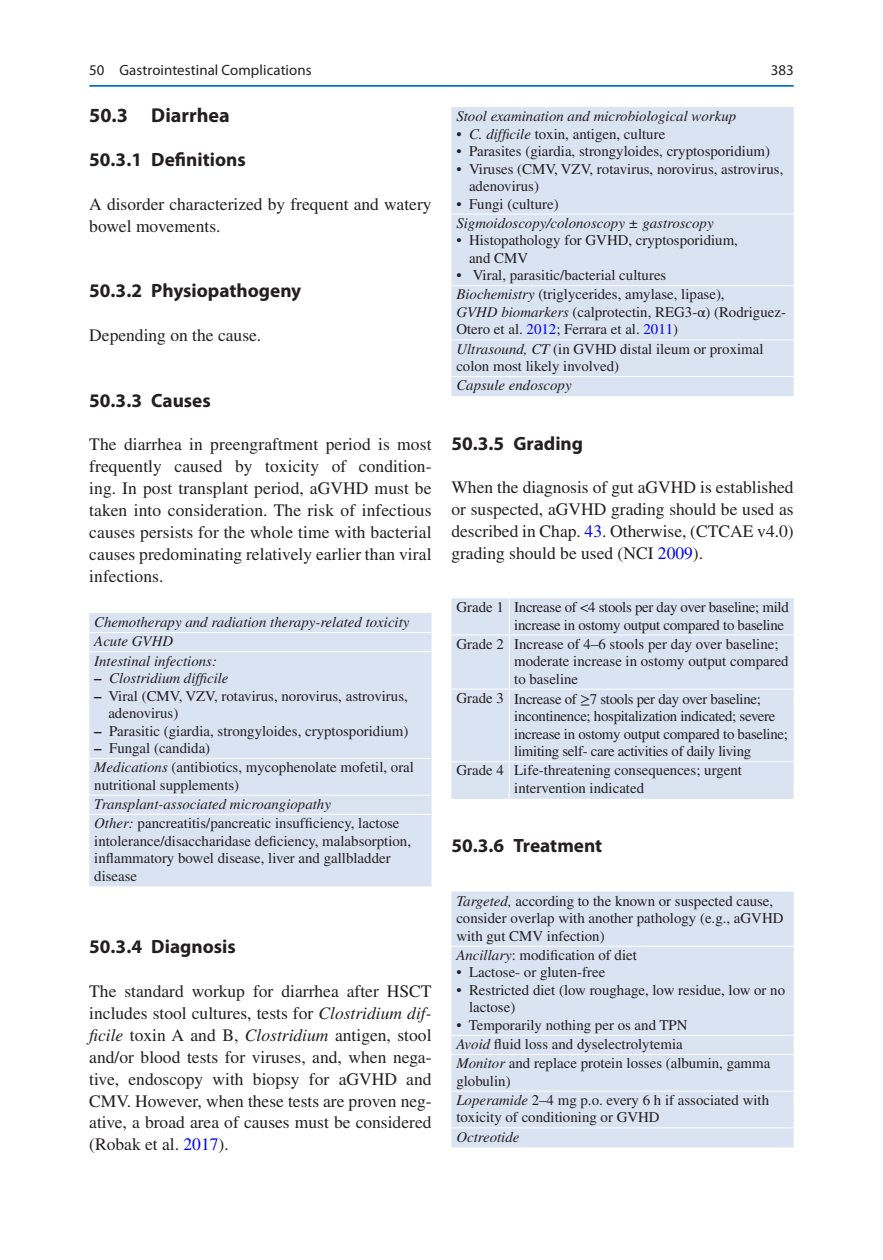
<style>
.page{position:relative;width:883px;height:1260px;background:#fff}
.page>*{position:absolute;margin:0;border:0;box-sizing:border-box;transform-origin:0 0}
.t1{font:700 20.12px "Ybdrrb Myriad Pro";color:#231f20}
.t2{font:700 19.25px "Ybdrrb Myriad Pro";color:#231f20}
.t3{font:17.5px/21.9px "Fgqhbt Times LT Std";color:#231f20;text-align:justify}
.t4{font:14.88px/17.5px "Fgqhbt Times LT Std";color:#231f20}
.t5{font:14.88px/17.5px "Fgqhbt Times LT Std";letter-spacing:-.02em;color:#231f20}
.t6{font:italic 14.88px/19.2px "Vnphgr Times LT Std";color:#231f20}
.t7{font:14.88px "Qljbfg Myriad Pro";letter-spacing:.005em;color:#231f20}
.t8{font:14.88px "Pjtysq Myriad Pro";color:#231f20}
.s1{font-family:"Rmvrbq Times LT Std";font-weight:700;font-style:normal}
.s2{font-family:"Rmvrbq Times LT Std";font-weight:700}
.s3{font-family:"Vnphgr Times LT Std";font-style:italic}
.s4{color:#0000fa}
.s5{font-family:"Jtrstp STIX General"}
</style>
<div class="page">
<div style="left:89px;top:613px;width:343px;height:273px;background:#d9e3f2"></div>
<hr style="left:89px;top:632px;width:343px;height:1px;background:#fff">
<hr style="left:89px;top:651px;width:343px;height:1px;background:#fff">
<hr style="left:89px;top:758px;width:343px;height:1px;background:#fff">
<hr style="left:89px;top:795px;width:343px;height:1px;background:#fff">
<hr style="left:89px;top:814px;width:343px;height:1px;background:#fff">
<div style="left:451px;top:107px;width:343px;height:289px;background:#d9e3f2"></div>
<hr style="left:451px;top:214px;width:343px;height:1px;background:#fff">
<hr style="left:451px;top:285px;width:343px;height:1px;background:#fff">
<hr style="left:451px;top:340px;width:343px;height:1px;background:#fff">
<hr style="left:451px;top:376px;width:343px;height:1px;background:#fff">
<div style="left:451px;top:598px;width:343px;height:201px;background:#d9e3f2"></div>
<hr style="left:509px;top:598px;width:1px;height:37px;background:#fff">
<hr style="left:451px;top:635px;width:58px;height:1px;background:#fff">
<hr style="left:509px;top:635px;width:285px;height:1px;background:#fff">
<hr style="left:509px;top:635px;width:1px;height:54px;background:#fff">
<hr style="left:451px;top:689px;width:58px;height:1px;background:#fff">
<hr style="left:509px;top:689px;width:285px;height:1px;background:#fff">
<hr style="left:509px;top:690px;width:1px;height:71px;background:#fff">
<hr style="left:509px;top:761px;width:285px;height:1px;background:#fff">
<hr style="left:451px;top:761px;width:58px;height:1px;background:#fff">
<hr style="left:509px;top:762px;width:1px;height:37px;background:#fff">
<div style="left:451px;top:892px;width:343px;height:255px;background:#d9e3f2"></div>
<hr style="left:451px;top:946px;width:343px;height:1px;background:#fff">
<hr style="left:451px;top:1035px;width:343px;height:1px;background:#fff">
<hr style="left:451px;top:1054px;width:343px;height:1px;background:#fff">
<hr style="left:451px;top:1091px;width:343px;height:1px;background:#fff">
<hr style="left:451px;top:1127px;width:343px;height:1px;background:#fff">
<hr style="left:89px;top:85px;width:705px;height:2px;background:#0073bc">
<p class="t7" style="left:89px;top:61px;width:224px">50 Gastrointestinal Complications</p>
<h1 class="t1" style="left:89px;top:102px;width:142px">50.3 Diarrhea</h1>
<p class="t2" style="left:89px;top:147px;width:158px">50.3.1 Definitions</p>
<p class="t3" style="left:89px;top:193px;width:344px">A disorder characterized by frequent and watery bowel movements.</p>
<p class="t2" style="left:89px;top:278px;width:214px">50.3.2 Physiopathogeny</p>
<p class="t3" style="left:89px;top:324px;width:174px">Depending on the cause.</p>
<p class="t2" style="left:89px;top:388px;width:123px">50.3.3 Causes</p>
<p class="t3" style="left:89px;top:433px;width:344px">The diarrhea in preengraftment period is most frequently caused by toxicity of condition&shy;ing. In post transplant period, aGVHD must be taken into consideration. The risk of infectious causes persists for the whole time with bacterial causes predominating relatively earlier than viral infections.</p>
<p class="t6" style="left:94px;top:613px;width:317px">Chemotherapy and radiation therapy-related toxicity<br>Acute GVHD<br>Intestinal infections:</p>
<p class="t6" style="left:94px;top:668px;width:136px"><span class="s1">–</span> Clostridium difficile</p>
<p class="t4" style="left:108px;top:687px;width:301px;text-indent:-14px"><span class="s2">–</span> Viral (CMV, VZV, rotavirus, norovirus, astrovirus, adenovirus)</p>
<p class="t4" style="left:94px;top:722px;width:316px"><span class="s2">–</span> Parasitic (giardia, strongyloides, cryptosporidium)</p>
<p class="t4" style="left:94px;top:738px;width:321px;line-height:19.2px"><span class="s2">–</span> Fungal (candida)<br><span class="s3">Medications</span> (antibiotics, mycophenolate mofetil, oral</p>
<p class="t4" style="left:94px;top:776px;width:147px">nutritional supplements)</p>
<p class="t6" style="left:94px;top:794px;width:238px">Transplant-associated microangiopathy</p>
<p class="t4" style="left:94px;top:814px;width:318px"><span class="s3">Other:</span> pancreatitis/pancreatic insufficiency, lactose intolerance/disaccharidase deficiency, malabsorption, inflammatory bowel disease, liver and gallbladder disease</p>
<p class="t2" style="left:89px;top:934px;width:148px">50.3.4 Diagnosis</p>
<p class="t3" style="left:89px;top:980px;width:344px">The standard workup for diarrhea after HSCT includes stool cultures, tests for <span class="s3">Clostridium dif&shy;ficile</span> toxin A and B, <span class="s3">Clostridium</span> antigen, stool and/or blood tests for viruses, and, when nega&shy;tive, endoscopy with biopsy for aGVHD and CMV. However, when these tests are proven neg&shy;ative, a broad area of causes must be considered (Robak et al. <span class="s4">2017</span>).</p>
<p class="t8" style="left:771px;top:61px;width:24px">383</p>
<p class="t6" style="left:456px;top:107px;width:281px">Stool examination and microbiological workup</p>
<p class="t4" style="left:456px;top:125px;width:210px"><span class="s3">• C. difficile</span> toxin, antigen, culture</p>
<p class="t4" style="left:456px;top:142px;width:315px"><span class="s3">•</span> Parasites (giardia, strongyloides, cryptosporidium)</p>
<p class="t4" style="left:469px;top:160px;width:316px;text-indent:-13px"><span class="s3">•</span> Viruses (CMV, VZV, rotavirus, norovirus, astrovirus, adenovirus)</p>
<p class="t4" style="left:456px;top:195px;width:104px"><span class="s3">•</span> Fungi (culture)</p>
<p class="t6" style="left:456px;top:213px;width:259px">Sigmoidoscopy/colonoscopy ± gastroscopy</p>
<p class="t4" style="left:469px;top:232px;width:270px;text-indent:-13px"><span class="s3">•</span> Histopathology for GVHD, cryptosporidium, and CMV</p>
<p class="t4" style="left:456px;top:266px;width:270px;line-height:19.2px"><span class="s3">•</span> Viral, parasitic/bacterial cultures<br><span class="s3">Biochemistry</span> (triglycerides, amylase, lipase),</p>
<p class="t4" style="left:456px;top:303px;width:331px"><span class="s3">GVHD biomarkers</span> (calprotectin, REG3-<span class="s5">α</span>) (Rodriguez-<br>Otero et al. <span class="s4">2012</span>; Ferrara et al. <span class="s4">2011</span>)</p>
<p class="t4" style="left:456px;top:340px;width:309px"><span class="s3">Ultrasound, CT</span> (in GVHD distal ileum or proximal colon most likely involved)</p>
<p class="t6" style="left:456px;top:376px;width:117px">Capsule endoscopy</p>
<p class="t2" style="left:451px;top:431px;width:133px">50.3.5 Grading</p>
<p class="t3" style="left:451px;top:476px;width:344px">When the diagnosis of gut aGVHD is established or suspected, aGVHD grading should be used as described in Chap. <span class="s4">43</span>. Otherwise, (CTCAE v4.0) grading should be used (NCI <span class="s4">2009</span>).</p>
<p class="t5" style="left:514px;top:598px;width:276px;text-indent:-58px">Grade 1 Increase of &lt;4 stools per day over baseline; mild increase in ostomy output compared to baseline</p>
<p class="t4" style="left:514px;top:635px;width:276px;text-indent:-58px">Grade 2 Increase of 4–6 stools per day over baseline; moderate increase in ostomy output compared to baseline</p>
<p class="t5" style="left:514px;top:690px;width:275px;text-indent:-58px">Grade 3 Increase of <span class="s5">≥</span>7 stools per day over baseline; incontinence; hospitalization indicated; severe increase in ostomy output compared to baseline; limiting self- care activities of daily living</p>
<p class="t4" style="left:514px;top:762px;width:229px;text-indent:-58px">Grade 4 Life-threatening consequences; urgent intervention indicated</p>
<p class="t2" style="left:451px;top:833px;width:152px">50.3.6 Treatment</p>
<p class="t4" style="left:456px;top:892px;width:329px"><span class="s3">Targeted,</span> according to the known or suspected cause, consider overlap with another pathology (e.g., aGVHD with gut CMV infection)</p>
<p class="t4" style="left:456px;top:946px;width:182px"><span class="s3">Ancillary</span>: modification of diet</p>
<p class="t4" style="left:456px;top:964px;width:150px">• Lactose- or gluten-free</p>
<p class="t4" style="left:469px;top:981px;width:318px;text-indent:-13px">• Restricted diet (low roughage, low residue, low or no lactose)</p>
<p class="t4" style="left:456px;top:1015px;width:316px;line-height:19.2px"><span class="s3">•</span> Temporarily nothing per os and TPN<br><span class="s3">Avoid</span> fluid loss and dyselectrolytemia<br><span class="s3">Monitor</span> and replace protein losses (albumin, gamma</p>
<p class="t4" style="left:456px;top:1071px;width:314px;line-height:19.2px">globulin)<br><span class="s3">Loperamide</span> 2–4 mg p.o. every 6 h if associated with</p>
<p class="t4" style="left:456px;top:1109px;width:205px">toxicity of conditioning or GVHD</p>
<p class="t6" style="left:456px;top:1127px;width:65px">Octreotide</p>
</div>
